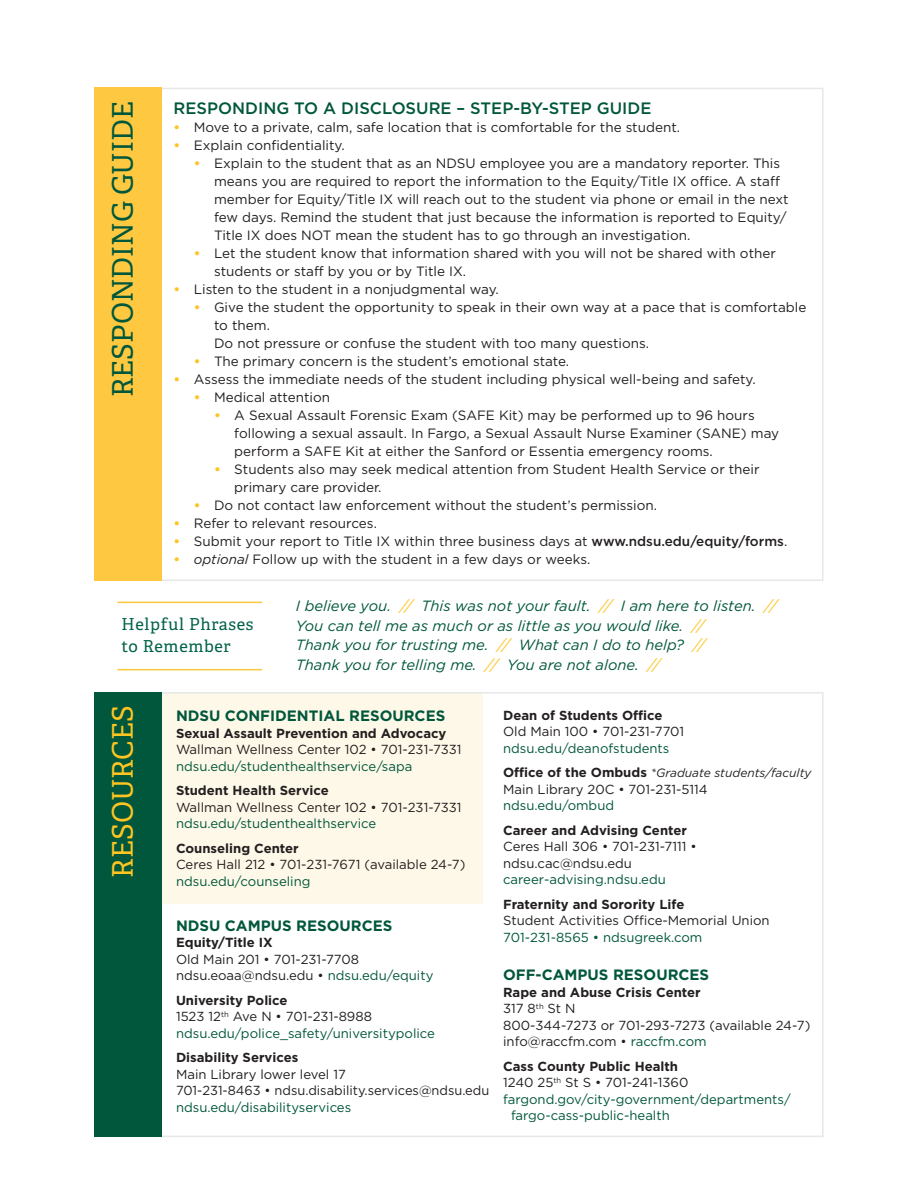
<style>
.page{position:relative;width:918px;height:1188px;background:#fff}
.page>*{position:absolute;margin:0;border:0;box-sizing:border-box;transform-origin:0 0}
.subheads{font:28.5px "Adelle";color:#00573c}
.subheads-2{font:28.5px "Adelle";color:#fec422}
.headlines{font:500 16.5px "Gotham";color:#00573c}
.headlines-2{font:16.5px/22.5px "Adelle";letter-spacing:.04em;color:#006249}
.headlines-3{font:700 15px "Gotham";color:#00573c}
.t1{font:italic 14.85px/19.5px "Gotham";color:#00573c}
.t2{font:13.5px/18px "Gotham";color:#231f20}
.t3{font:13.2px/16.5px "Gotham";color:#231f20}
.subheads-3{font:700 13.2px "Gotham";color:#231f20}
.t4{font:13.2px/16.5px "Gotham";color:#00573c}
.subheads-4{font:italic 12px "Gotham";color:#231f20}
.s1{font-weight:700;color:#fec422}
.s2{font-weight:500}
.s3{font-style:italic}
.s4{color:#fec422}
.s5{color:#00573c}
.s6{color:#231f20}
.s7{font-weight:700;font-style:normal;font-size:13.2px}
</style>
<div class="page">
<div style="left:162px;top:692px;width:320px;height:212px;background:#fef8e8"></div>
<div style="left:94px;top:88px;width:68px;height:493px;background:#fec940"></div>
<hr style="left:117px;top:602px;width:145px;height:1px;background:#fec940">
<hr style="left:117px;top:669px;width:145px;height:1px;background:#fec940">
<div style="left:94px;top:692px;width:68px;height:445px;background:#00573c"></div>
<p class="subheads" style="left:105px;top:397px;width:297px;rotate:-90deg">RESPONDING GUIDE</p>
<p class="headlines" style="left:174px;top:98px;width:479px">RESPONDING TO A DISCLOSURE – STEP-BY-STEP GUIDE</p>
<p class="t2" style="left:174px;top:118px;width:508px"><span class="s1">•</span> Move to a private, calm, safe location that is comfortable for the student.</p>
<p class="t2" style="left:174px;top:136px;width:173px"><span class="s1">•</span> Explain confidentiality.</p>
<p class="t2" style="left:214px;top:154px;width:576px;text-indent:-20px"><span class="s1">•</span> Explain to the student that as an NDSU employee you are a mandatory reporter. This means you are required to report the information to the Equity/Title IX office. A staff member for Equity/Title IX will reach out to the student via phone or email in the next few days. Remind the student that just because the information is reported to Equity/ Title IX does NOT mean the student has to go through an investigation.</p>
<p class="t2" style="left:214px;top:244px;width:563px;text-indent:-20px"><span class="s1">•</span> Let the student know that information shared with you will not be shared with other students or staff by you or by Title IX.</p>
<p class="t2" style="left:174px;top:280px;width:327px"><span class="s1">•</span> Listen to the student in a nonjudgmental way.</p>
<p class="t2" style="left:214px;top:298px;width:594px;text-indent:-20px"><span class="s1">•</span> Give the student the opportunity to speak in their own way at a pace that is comfortable to them.<br>Do not pressure or confuse the student with too many questions.</p>
<p class="t2" style="left:194px;top:352px;width:377px"><span class="s1">•</span> The primary concern is the student’s emotional state.</p>
<p class="t2" style="left:174px;top:370px;width:584px"><span class="s1">•</span> Assess the immediate needs of the student including physical well-being and safety.</p>
<p class="t2" style="left:194px;top:388px;width:138px"><span class="s1">•</span> Medical attention</p>
<p class="t2" style="left:234px;top:406px;width:546px;text-indent:-20px"><span class="s1">•</span> A Sexual Assault Forensic Exam (SAFE Kit) may be performed up to 96 hours following a sexual assault. In Fargo, a Sexual Assault Nurse Examiner (SANE) may perform a SAFE Kit at either the Sanford or Essentia emergency rooms.</p>
<p class="t2" style="left:234px;top:460px;width:527px;text-indent:-20px"><span class="s1">•</span> Students also may seek medical attention from Student Health Service or their primary care provider.</p>
<p class="t2" style="left:194px;top:496px;width:465px"><span class="s1">•</span> Do not contact law enforcement without the student’s permission.</p>
<p class="t2" style="left:174px;top:514px;width:205px"><span class="s1">•</span> Refer to relevant resources.</p>
<p class="t2" style="left:174px;top:532px;width:615px"><span class="s1">•</span> Submit your report to Title IX within three business days at <span class="s2">www.ndsu.edu/equity/forms</span>.</p>
<p class="t2" style="left:174px;top:550px;width:418px"><span class="s1">•</span> <span class="s3">optional</span> Follow up with the student in a few days or weeks.</p>
<p class="headlines-2" style="left:122px;top:613px;width:133px">Helpful Phrases to Remember</p>
<p class="t1" style="left:296px;top:596px;width:483px">I believe you. <span class="s4">//</span> This was not your fault. <span class="s4">//</span> I am here to listen. <span class="s4">// </span>You can tell me as much or as little as you would like. <span class="s4">//<br></span>Thank you for trusting me. <span class="s4">//</span> What can I do to help? <span class="s4">//<br></span>Thank you for telling me. <span class="s4">//</span> You are not alone. <span class="s4">//</span></p>
<p class="subheads-2" style="left:105px;top:878px;width:173px;rotate:-90deg">RESOURCES</p>
<p class="headlines-3" style="left:176px;top:707px;width:271px">NDSU CONFIDENTIAL RESOURCES</p>
<p class="subheads-3" style="left:176px;top:725px;width:272px">Sexual Assault Prevention and Advocacy</p>
<p class="t3" style="left:176px;top:741px;width:287px">Wallman Wellness Center 102 • 701-231-7331 <span class="s5">ndsu.edu/studenthealthservice/sapa</span></p>
<p class="subheads-3" style="left:176px;top:783px;width:154px">Student Health Service</p>
<p class="t3" style="left:176px;top:799px;width:287px">Wallman Wellness Center 102 • 701-231-7331 <span class="s5">ndsu.edu/studenthealthservice</span></p>
<p class="subheads-3" style="left:176px;top:841px;width:124px">Counseling Center</p>
<p class="t3" style="left:176px;top:856px;width:291px">Ceres Hall 212 • 701-231-7671 (available 24-7) <span class="s5">ndsu.edu/counseling</span></p>
<p class="headlines-3" style="left:176px;top:917px;width:218px">NDSU CAMPUS RESOURCES</p>
<p class="subheads-3" style="left:176px;top:935px;width:98px">Equity/Title IX</p>
<p class="t3" style="left:176px;top:951px;width:259px">Old Main 201 • 701-231-7708 ndsu.eoaa@ndsu.edu • <span class="s5">ndsu.edu/equity</span></p>
<p class="subheads-3" style="left:176px;top:993px;width:113px">University Police</p>
<p class="t4" style="left:176px;top:1008px;width:260px"><span class="s6">1523 12</span><sup>th</sup> <span class="s6">Ave N • 701-231-8988 </span>ndsu.edu/police_safety/universitypolice</p>
<p class="subheads-3" style="left:176px;top:1050px;width:124px">Disability Services</p>
<p class="t3" style="left:176px;top:1066px;width:315px">Main Library lower level 17<br>701-231-8463 • ndsu.disability.services@ndsu.edu <span class="s5">ndsu.edu/disabilityservices</span></p>
<p class="subheads-3" style="left:503px;top:707px;width:161px">Dean of Students Office</p>
<p class="t3" style="left:503px;top:723px;width:183px">Old Main 100 • 701-231-7701 <span class="s5">ndsu.edu/deanofstudents</span></p>
<p class="subheads-4" style="left:503px;top:766px;width:310px"><span class="s7">Office of the Ombuds</span> *Graduate students/faculty</p>
<p class="t3" style="left:503px;top:781px;width:206px">Main Library 20C • 701-231-5114 <span class="s5">ndsu.edu/ombud</span></p>
<p class="subheads-3" style="left:503px;top:823px;width:185px">Career and Advising Center</p>
<p class="t3" style="left:503px;top:838px;width:195px">Ceres Hall 306 • 701-231-7111 • ndsu.cac@ndsu.edu <span class="s5">career-advising.ndsu.edu</span></p>
<p class="subheads-3" style="left:503px;top:897px;width:183px">Fraternity and Sorority Life</p>
<p class="t3" style="left:503px;top:912px;width:268px">Student Activities Office-Memorial Union<br><span class="s5">701-231-8565 • ndsugreek.com</span></p>
<p class="headlines-3" style="left:503px;top:966px;width:208px">OFF-CAMPUS RESOURCES</p>
<p class="subheads-3" style="left:503px;top:984px;width:199px">Rape and Abuse Crisis Center</p>
<p class="t3" style="left:503px;top:1000px;width:309px">317 8<sup>th</sup> St N<br>800-344-7273 or 701-293-7273 (available 24-7) info@raccfm.com • <span class="s5">raccfm.com</span></p>
<p class="subheads-3" style="left:503px;top:1058px;width:176px">Cass County Public Health</p>
<p class="t3" style="left:503px;top:1074px;width:187px">1240 25<sup>th</sup> St S • 701-241-1360</p>
<p class="t4" style="left:503px;top:1090px;width:289px">fargond.gov/city-government/departments/</p>
<p class="t4" style="left:511px;top:1107px;width:160px">fargo-cass-public-health</p>
</div>
